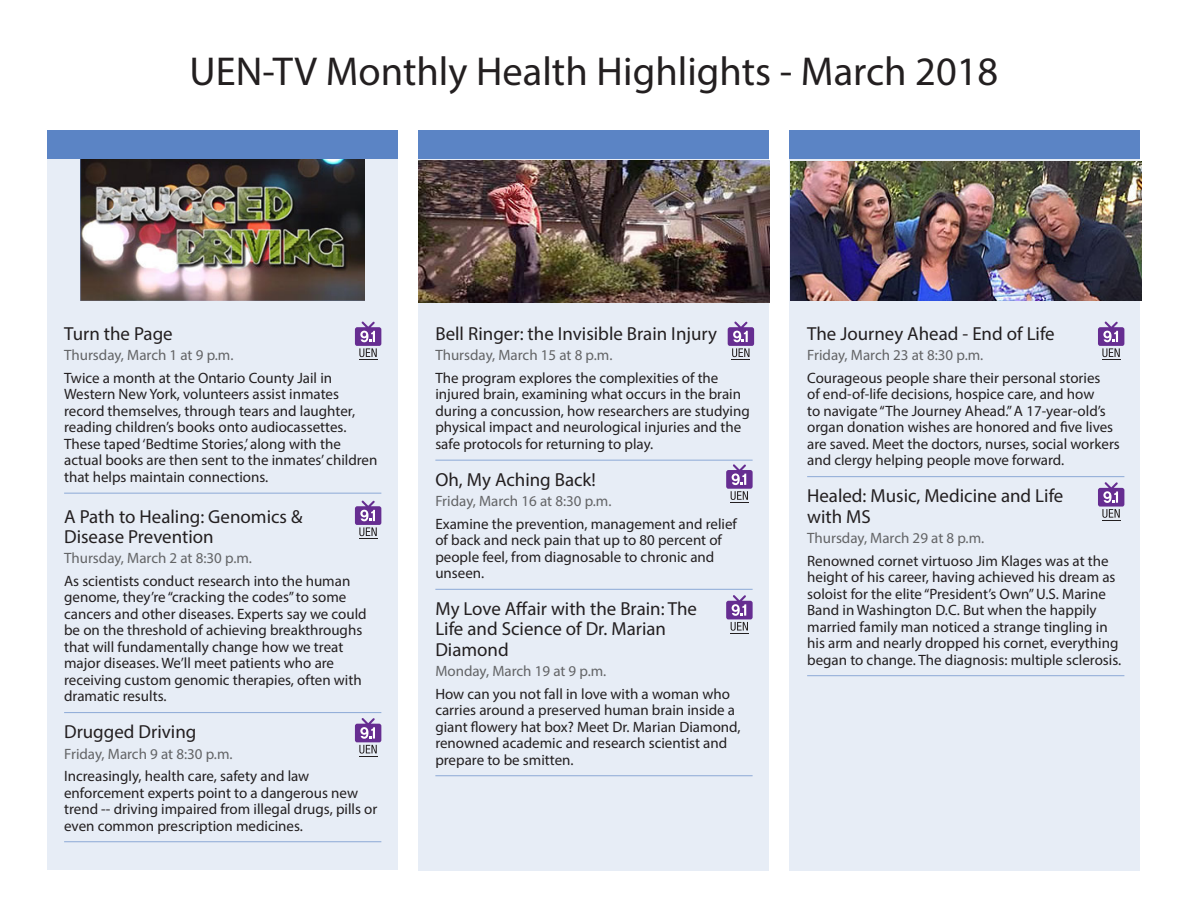
<style>
.page{position:relative;width:1188px;height:918px;background:#fff}
.page>*{position:absolute;margin:0;border:0;box-sizing:border-box;transform-origin:0 0}
.Headline{font:40.5px "Myriad Pro";color:#231f20}
.Program_Title{font:18.9px/20.4px "Myriad Pro";color:#231f20}
.Body_copy{font:15px/16.5px "Myriad Pro";color:#231f20}
.Date_and_Time{font:15px "Myriad Pro";color:#636466}
</style>
<div class="page">
<div style="left:789px;top:156px;width:351px;height:715px;background:#e7edf6"></div>
<div style="left:47px;top:156px;width:351px;height:714px;background:#e7edf6"></div>
<div style="left:418px;top:156px;width:352px;height:715px;background:#e7edf6"></div>
<img style="left:790px;top:161px;width:351px;height:140px">
<img style="left:418px;top:160px;width:352px;height:142px">
<div style="left:47px;top:156px;width:351px;height:145px;background:#5b84c5;opacity:.75"></div>
<hr style="left:64px;top:493px;width:317px;height:1px;background:#8ca9d6">
<hr style="left:64px;top:712px;width:317px;height:1px;background:#8ca9d6">
<hr style="left:64px;top:841px;width:317px;height:1px;background:#8ca9d6">
<hr style="left:807px;top:476px;width:317px;height:1px;background:#8ca9d6">
<hr style="left:807px;top:675px;width:317px;height:1px;background:#8ca9d6">
<svg style="left:355px;top:321px;width:26px;height:39px"></svg>
<svg style="left:1098px;top:321px;width:26px;height:39px"></svg>
<hr style="left:435px;top:460px;width:318px;height:1px;background:#8ca9d6">
<hr style="left:435px;top:589px;width:318px;height:1px;background:#8ca9d6">
<hr style="left:435px;top:775px;width:318px;height:1px;background:#8ca9d6">
<svg style="left:728px;top:321px;width:26px;height:39px"></svg>
<svg style="left:726px;top:595px;width:27px;height:39px"></svg>
<svg style="left:1098px;top:482px;width:26px;height:39px"></svg>
<svg style="left:355px;top:500px;width:26px;height:39px"></svg>
<svg style="left:355px;top:718px;width:26px;height:39px"></svg>
<svg style="left:726px;top:464px;width:27px;height:39px"></svg>
<div style="left:47px;top:130px;width:351px;height:29px;background:#5b84c5"></div>
<div style="left:418px;top:130px;width:352px;height:29px;background:#5b84c5"></div>
<div style="left:789px;top:130px;width:351px;height:29px;background:#5b84c5"></div>
<p class="Headline" style="left:190px;top:47px;width:810px">UEN-TV Monthly Health Highlights - March 2018</p>
<p class="Program_Title" style="left:64px;top:323px;width:110px">Turn the Page</p>
<p class="Date_and_Time" style="left:64px;top:346px;width:171px">Thursday, March 1 at 9 p.m.</p>
<p class="Body_copy" style="left:64px;top:369px;width:315px">Twice a month at the Ontario County Jail in Western New York, volunteers assist inmates record themselves, through tears and laughter, reading children’s books onto audiocassettes.<br>These taped ‘Bedtime Stories,’ along with the actual books are then sent to the inmates’ children that helps maintain connections.</p>
<p class="Program_Title" style="left:64px;top:506px;width:240px">A Path to Healing: Genomics &amp;<br>Disease Prevention</p>
<p class="Date_and_Time" style="left:64px;top:549px;width:189px">Thursday, March 2 at 8:30 p.m.</p>
<p class="Body_copy" style="left:64px;top:572px;width:304px">As scientists conduct research into the human genome, they’re “cracking the codes” to some cancers and other diseases. Experts say we could be on the threshold of achieving breakthroughs that will fundamentally change how we treat major diseases. We’ll meet patients who are receiving custom genomic therapies, often with dramatic results.</p>
<p class="Program_Title" style="left:64px;top:721px;width:134px">Drugged Driving</p>
<p class="Date_and_Time" style="left:64px;top:744px;width:170px">Friday, March 9 at 8:30 p.m.</p>
<p class="Body_copy" style="left:64px;top:768px;width:315px">Increasingly, health care, safety and law enforcement experts point to a dangerous new trend -- driving impaired from illegal drugs, pills or even common prescription medicines.</p>
<p class="Program_Title" style="left:435px;top:323px;width:283px">Bell Ringer: the Invisible Brain Injury</p>
<p class="Date_and_Time" style="left:435px;top:346px;width:179px">Thursday, March 15 at 8 p.m.</p>
<p class="Body_copy" style="left:435px;top:369px;width:316px">The program explores the complexities of the injured brain, examining what occurs in the brain during a concussion, how researchers are studying physical impact and neurological injuries and the safe protocols for returning to play.</p>
<p class="Program_Title" style="left:435px;top:469px;width:162px">Oh, My Aching Back!</p>
<p class="Date_and_Time" style="left:435px;top:492px;width:178px">Friday, March 16 at 8:30 p.m.</p>
<p class="Body_copy" style="left:435px;top:515px;width:303px">Examine the prevention, management and relief of back and neck pain that up to 80 percent of people feel, from diagnosable to chronic and unseen.</p>
<p class="Program_Title" style="left:435px;top:598px;width:263px">My Love Affair with the Brain: The<br>Life and Science of Dr. Marian<br>Diamond</p>
<p class="Date_and_Time" style="left:435px;top:662px;width:173px">Monday, March 19 at 9 p.m.</p>
<p class="Body_copy" style="left:435px;top:685px;width:307px">How can you not fall in love with a woman who carries around a preserved human brain inside a giant flowery hat box? Meet Dr. Marian Diamond, renowned academic and research scientist and prepare to be smitten.</p>
<p class="Program_Title" style="left:807px;top:323px;width:249px">The Journey Ahead - End of Life</p>
<p class="Date_and_Time" style="left:807px;top:346px;width:178px">Friday, March 23 at 8:30 p.m.</p>
<p class="Body_copy" style="left:807px;top:369px;width:314px">Courageous people share their personal stories<br>of end-of-life decisions, hospice care, and how<br>to navigate “The Journey Ahead.” A 17-year-old’s organ donation wishes are honored and five lives are saved. Meet the doctors, nurses, social workers and clergy helping people move forward.</p>
<p class="Program_Title" style="left:807px;top:486px;width:258px">Healed: Music, Medicine and Life with MS</p>
<p class="Date_and_Time" style="left:807px;top:529px;width:179px">Thursday, March 29 at 8 p.m.</p>
<p class="Body_copy" style="left:807px;top:552px;width:316px">Renowned cornet virtuoso Jim Klages was at the height of his career, having achieved his dream as soloist for the elite “President’s Own” U.S. Marine Band in Washington D.C. But when the happily married family man noticed a strange tingling in his arm and nearly dropped his cornet, everything began to change. The diagnosis: multiple sclerosis.</p>
</div>
